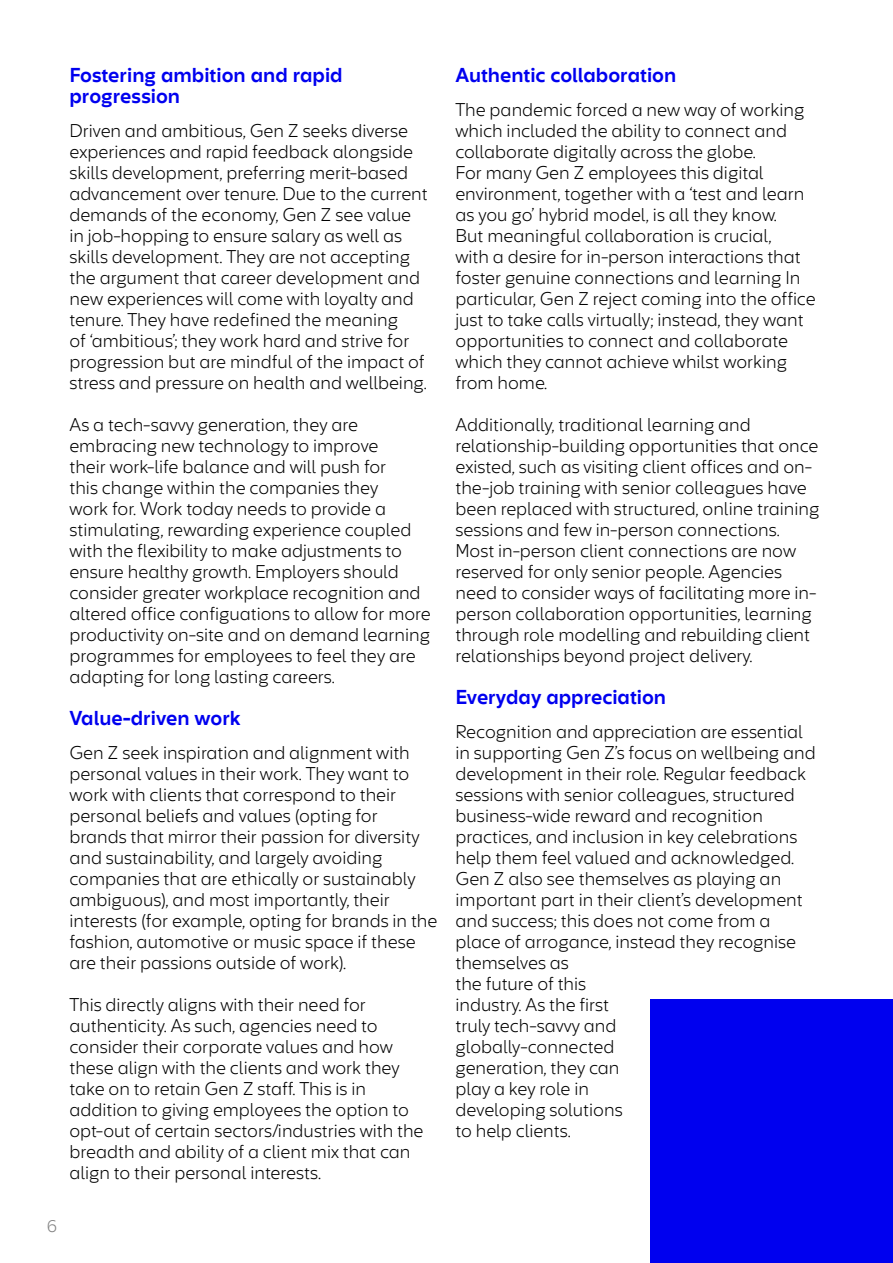
<style>
.page{position:relative;width:893px;height:1263px;background:#fff}
.page>*{position:absolute;margin:0;border:0;box-sizing:border-box;transform-origin:0 0}
.Paragraph_Style_2{font:700 18px/21px "Halland Partners";color:#0000ef}
.Paragraph_Style_1{font:300 16.5px/21px "Halland Partners";color:#000}
.t1{font:300 15px "Halland Partners";color:#808080}
</style>
<div class="page">
<div style="left:651px;top:999px;width:242px;height:264px;background:#0000ef"></div>
<p class="Paragraph_Style_2" style="left:69px;top:65px;width:275px">Fostering ambition and rapid progression</p>
<p class="Paragraph_Style_1" style="left:69px;top:120px;width:360px">Driven and ambitious, Gen Z seeks diverse experiences and rapid feedback alongside skills development, preferring merit-based advancement over tenure. Due to the current demands of the economy, Gen Z see value in job-hopping to ensure salary as well as skills development. They are not accepting the argument that career development and new experiences will come with loyalty and tenure. They have redefined the meaning<br>of ‘ambitious’; they work hard and strive for progression but are mindful of the impact of stress and pressure on health and wellbeing.</p>
<p class="Paragraph_Style_1" style="left:69px;top:414px;width:363px">As a tech-savvy generation, they are embracing new technology to improve<br>their work-life balance and will push for<br>this change within the companies they<br>work for. Work today needs to provide a stimulating, rewarding experience coupled with the flexibility to make adjustments to ensure healthy growth. Employers should consider greater workplace recognition and altered office configuations to allow for more productivity on-site and on demand learning programmes for employees to feel they are adapting for long lasting careers.</p>
<p class="Paragraph_Style_2" style="left:69px;top:708px;width:173px">Value-driven work</p>
<p class="Paragraph_Style_1" style="left:69px;top:742px;width:370px">Gen Z seek inspiration and alignment with personal values in their work. They want to work with clients that correspond to their personal beliefs and values (opting for brands that mirror their passion for diversity and sustainability, and largely avoiding companies that are ethically or sustainably ambiguous), and most importantly, their interests (for example, opting for brands in the fashion, automotive or music space if these are their passions outside of work).</p>
<p class="Paragraph_Style_1" style="left:69px;top:994px;width:356px">This directly aligns with their need for authenticity. As such, agencies need to consider their corporate values and how these align with the clients and work they take on to retain Gen Z staff. This is in addition to giving employees the option to opt-out of certain sectors/industries with the breadth and ability of a client mix that can align to their personal interests.</p>
<p class="t1" style="left:47px;top:1216px;width:12px">6</p>
<p class="Paragraph_Style_2" style="left:455px;top:65px;width:222px">Authentic collaboration</p>
<p class="Paragraph_Style_1" style="left:455px;top:99px;width:362px">The pandemic forced a new way of working which included the ability to connect and collaborate digitally across the globe.<br>For many Gen Z employees this digital environment, together with a ‘test and learn as you go’ hybrid model, is all they know.<br>But meaningful collaboration is crucial,<br>with a desire for in-person interactions that foster genuine connections and learning In particular, Gen Z reject coming into the office just to take calls virtually; instead, they want opportunities to connect and collaborate which they cannot achieve whilst working from home.</p>
<p class="Paragraph_Style_1" style="left:455px;top:414px;width:365px">Additionally, traditional learning and relationship-building opportunities that once existed, such as visiting client offices and on&shy;the-job training with senior colleagues have been replaced with structured, online training sessions and few in-person connections.<br>Most in-person client connections are now reserved for only senior people. Agencies need to consider ways of facilitating more in&shy;person collaboration opportunities, learning through role modelling and rebuilding client relationships beyond project delivery.</p>
<p class="Paragraph_Style_2" style="left:455px;top:687px;width:212px">Everyday appreciation</p>
<p class="Paragraph_Style_1" style="left:455px;top:721px;width:362px">Recognition and appreciation are essential in supporting Gen Z’s focus on wellbeing and development in their role. Regular feedback sessions with senior colleagues, structured business-wide reward and recognition practices, and inclusion in key celebrations help them feel valued and acknowledged.<br>Gen Z also see themselves as playing an important part in their client’s development and success; this does not come from a place of arrogance, instead they recognise themselves as<br>the future of this<br>industry. As the first<br>truly tech-savvy and<br>globally-connected<br>generation, they can<br>play a key role in<br>developing solutions<br>to help clients.</p>
</div>
